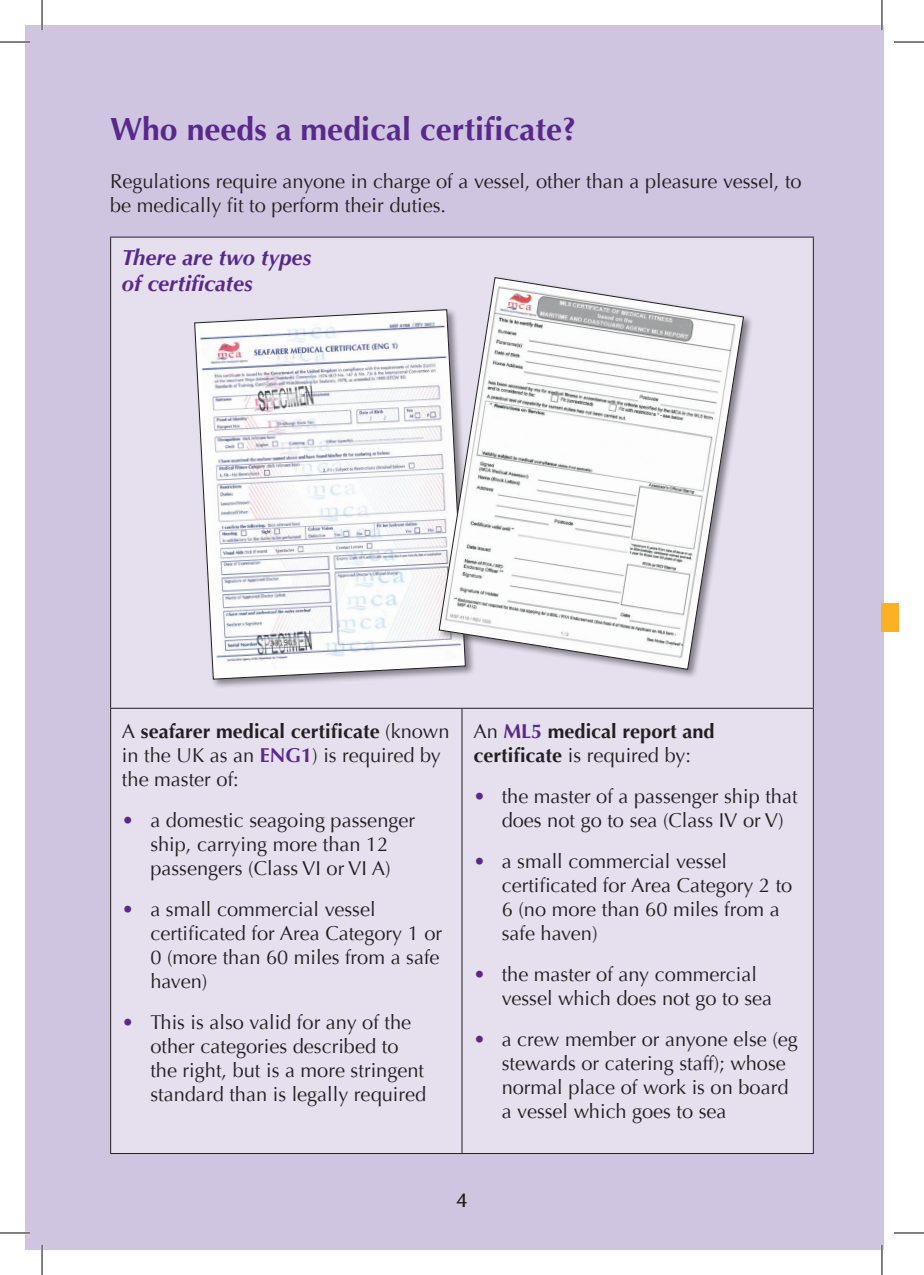
<style>
.page{position:relative;width:924px;height:1275px;background:#fff}
.page>*{position:absolute;margin:0;border:0;box-sizing:border-box;transform-origin:0 0}
.t1{font:700 32px "Optima";color:#58298a}
.t2{font:italic 700 22px/26.4px "Optima";color:#58298a}
.t3{font:20px/24px "Optima";color:#231f20}
.t4{font:700 20px/24px "Optima";color:#231f20}
.s1{font-weight:700}
.s2{font-weight:700;color:#58298a}
.s3{font-weight:400}
.s4{color:#58298a}
</style>
<div class="page">
<div style="left:25px;top:25px;width:857px;height:1225px;background:#cfc5e0"></div>
<div style="left:881px;top:603px;width:17px;height:29px;background:#fbb126"></div>
<hr style="left:0;top:41px;width:30px;height:2px;background:#fff">
<hr style="left:0;top:1231px;width:30px;height:3px;background:#fff">
<hr style="left:41px;top:0;width:2px;height:30px;background:#fff">
<hr style="left:41px;top:1245px;width:2px;height:30px;background:#fff">
<hr style="left:880px;top:0;width:2px;height:30px;background:#fff">
<hr style="left:880px;top:1245px;width:2px;height:30px;background:#fff">
<hr style="left:0;top:42px;width:30px;height:1px;background:#000">
<hr style="left:893px;top:42px;width:30px;height:1px;background:#000">
<hr style="left:0;top:1232px;width:30px;height:1px;background:#000">
<hr style="left:893px;top:1232px;width:30px;height:1px;background:#000">
<hr style="left:42px;top:0;width:1px;height:30px;background:#000">
<hr style="left:42px;top:1245px;width:1px;height:30px;background:#000">
<hr style="left:881px;top:0;width:1px;height:30px;background:#000">
<hr style="left:881px;top:1245px;width:1px;height:30px;background:#000">
<div style="left:111px;top:237px;width:702px;height:471px;background:#e5dfee"></div>
<div style="left:111px;top:708px;width:351px;height:445px;background:#e5dfee"></div>
<div style="left:462px;top:708px;width:351px;height:445px;background:#e5dfee"></div>
<hr style="left:110px;top:237px;width:352px;height:1px;background:#231f20">
<hr style="left:462px;top:237px;width:351px;height:1px;background:#231f20">
<hr style="left:110px;top:708px;width:352px;height:1px;background:#231f20">
<hr style="left:462px;top:708px;width:351px;height:1px;background:#231f20">
<hr style="left:110px;top:238px;width:1px;height:470px;background:#231f20">
<hr style="left:110px;top:709px;width:1px;height:444px;background:#231f20">
<hr style="left:110px;top:1153px;width:352px;height:1px;background:#231f20">
<hr style="left:812px;top:238px;width:1px;height:470px;background:#231f20">
<hr style="left:461px;top:709px;width:1px;height:444px;background:#231f20">
<hr style="left:812px;top:709px;width:1px;height:444px;background:#231f20">
<hr style="left:462px;top:1153px;width:351px;height:1px;background:#231f20">
<div style="left:192px;top:307px;width:291px;height:390px;background:#231f20;opacity:.5"></div>
<svg style="left:193px;top:309px;width:243px;height:371px"></svg>
<div style="left:436px;top:275px;width:326px;height:412px;background:#231f20;opacity:.5"></div>
<svg style="left:438px;top:276px;width:306px;height:394px"></svg>
<h2 class="t1" style="left:110px;top:110px;width:467px">Who needs a medical certificate?</h2>
<p class="t3" style="left:110px;top:169px;width:692px">Regulations require anyone in charge of a vessel, other than a pleasure vessel, to</p>
<p class="t3" style="left:110px;top:193px;width:337px">be medically fit to perform their duties.</p>
<p class="t2" style="left:122px;top:244px;width:191px">There are two types of certificates</p>
<p class="t3" style="left:122px;top:719px;width:329px">A <span class="s1">seafarer medical certificate</span> (known in the UK as an <span class="s2">ENG1</span>) is required by the master of:</p>
<p class="t4" style="left:473px;top:719px;width:243px"><span class="s3">An</span> <span class="s4">ML5</span> medical report and certificate <span class="s3">is required by:</span></p>
<p class="t3" style="left:473px;top:784px;width:326px"><span class="s4">•</span> the master of a passenger ship that</p>
<p class="t3" style="left:122px;top:808px;width:294px;text-align:center"><span class="s4">•</span> a domestic seagoing passenger ship, carrying more than 12 passengers (Class VI or VI A)</p>
<p class="t3" style="left:501px;top:808px;width:283px">does not go to sea (Class IV or V)</p>
<p class="t3" style="left:501px;top:849px;width:292px;text-indent:-28px"><span class="s4">•</span> a small commercial vessel certificated for Area Category 2 to</p>
<p class="t3" style="left:150px;top:897px;width:293px;text-indent:-28px"><span class="s4">•</span> a small commercial vessel certificated for Area Category 1 or<br>0 (more than 60 miles from a safe haven)</p>
<p class="t3" style="left:501px;top:897px;width:279px">6 (no more than 60 miles from a safe haven)</p>
<p class="t3" style="left:501px;top:962px;width:272px;text-indent:-28px"><span class="s4">•</span> the master of any commercial vessel which does not go to sea</p>
<p class="t3" style="left:150px;top:1010px;width:277px;text-indent:-28px"><span class="s4">•</span> This is also valid for any of the other categories described to the right, but is a more stringent standard than is legally required</p>
<p class="t3" style="left:501px;top:1027px;width:297px;text-indent:-28px"><span class="s4">•</span> a crew member or anyone else (eg stewards or catering staff); whose normal place of work is on board a vessel which goes to sea</p>
<p class="t3" style="left:456px;top:1188px;width:13px">4</p>
</div>
